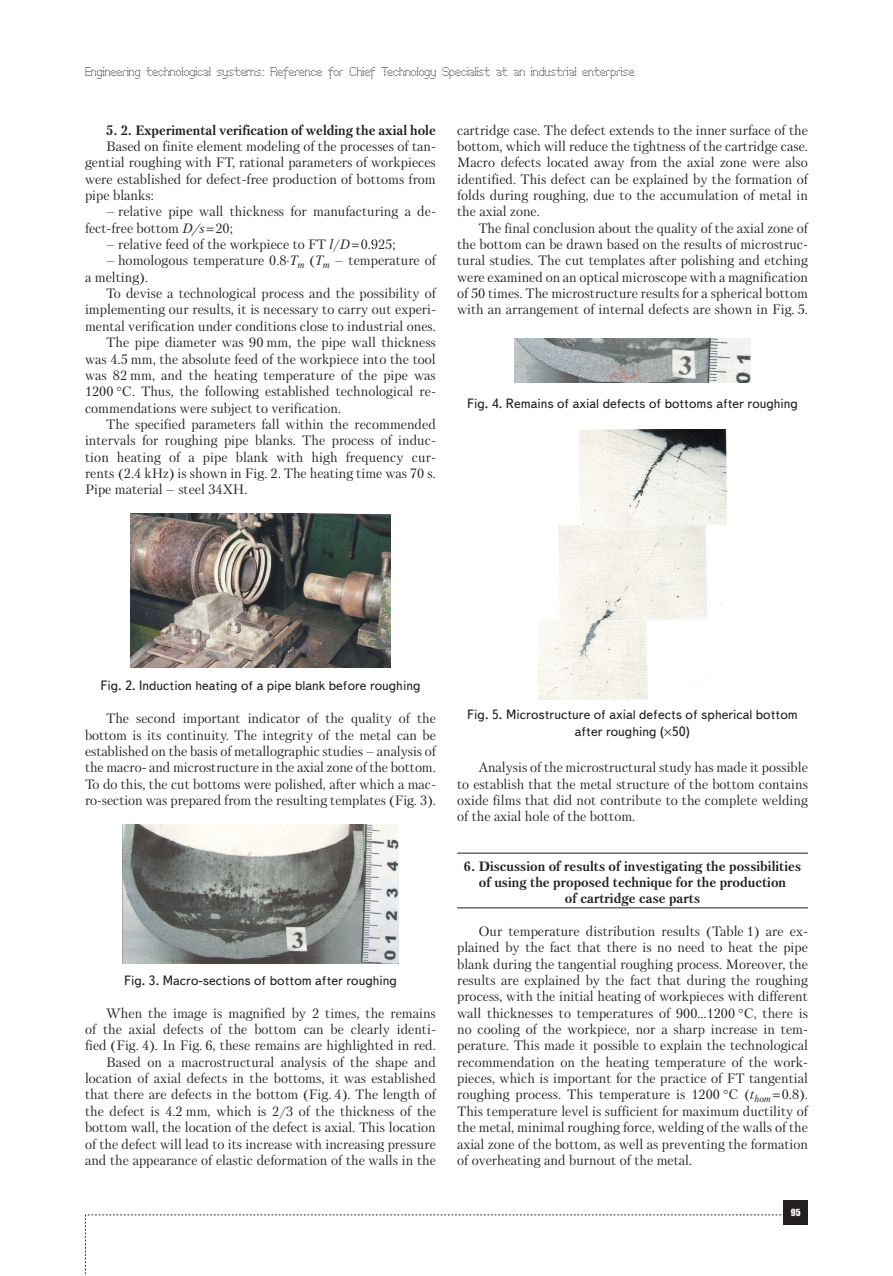
<style>
.page{position:relative;width:893px;height:1276px;background:#fff}
.page>*{position:absolute;margin:0;border:0;box-sizing:border-box;transform-origin:0 0}
.Text__англ__отступ{font:13.5px/16.4px "Petersburg C";color:#231f20;text-align:justify}
.Подпись_рисунка{font:13.5px/16.2px "Text Book C";color:#231f20;text-align:center}
.Раздел_статьи{font:700 13.5px/16.4px "Petersburg C";color:#231f20;text-align:center}
.Text__англ__отступ-2{font:700 13.5px "Petersburg C";color:#231f20}
.t1{font:12px "Perfo C";letter-spacing:.015em;color:#231f20}
.t2{font:9px "Impact";color:#fff}
.s1{font-style:italic}
</style>
<div class="page">
<svg style="left:85px;top:1214px;width:699px;height:62px"></svg>
<div style="left:784px;top:1200px;width:24px;height:24px;background:#231f20"></div>
<img style="left:130px;top:513px;width:261px;height:154px">
<img style="left:122px;top:824px;width:276px;height:139px">
<hr style="left:457px;top:852px;width:351px;height:1px;background:#231f20">
<hr style="left:457px;top:907px;width:351px;height:1px;background:#231f20">
<img style="left:514px;top:338px;width:237px;height:45px">
<img style="left:539px;top:430px;width:187px;height:269px">
<p class="t1" style="left:85px;top:65px;width:551px">Engineering technological systems: Reference for Chief Technology Specialist at an industrial enterprise</p>
<p class="Text__англ__отступ-2" style="left:106px;top:121px;width:331px">5. 2. Experimental verification of welding the axial hole</p>
<p class="Text__англ__отступ" style="left:85px;top:138px;width:352px;text-indent:21px">Based on finite element modeling of the processes of tan&shy;gential roughing with FT, rational parameters of workpieces were established for defect-free production of bottoms from pipe blanks:</p>
<p class="Text__англ__отступ" style="left:85px;top:203px;width:352px;text-indent:21px">– relative pipe wall thickness for manufacturing a de&shy;fect-free bottom <span class="s1">D/s</span> 20;</p>
<p class="Text__англ__отступ" style="left:106px;top:236px;width:291px">– relative feed of the workpiece to FT <span class="s1">l</span>/<span class="s1">D</span> 0.925;</p>
<p class="Text__англ__отступ" style="left:85px;top:252px;width:352px;text-indent:21px">– homologous temperature 0.8·<span class="s1">T</span><sub>m</sub> (<span class="s1">T</span><sub>m</sub> – temperature of a melting).</p>
<p class="Text__англ__отступ" style="left:85px;top:285px;width:352px;text-indent:21px">To devise a technological process and the possibility of implementing our results, it is necessary to carry out experi&shy;mental verification under conditions close to industrial ones.</p>
<p class="Text__англ__отступ" style="left:85px;top:334px;width:352px;text-align:left;text-indent:21px">The pipe diameter was 90 mm, the pipe wall thickness was 4.5 mm, the absolute feed of the workpiece into the tool was 82 mm, and the heating temperature of the pipe was 1200 C. Thus, the following established technological re&shy;commendations were subject to verification.</p>
<p class="Text__англ__отступ" style="left:85px;top:416px;width:352px;text-indent:21px">The specified parameters fall within the recommended intervals for roughing pipe blanks. The process of induc&shy;tion heating of a pipe blank with high frequency cur&shy;rents (2.4 kHz) is shown in Fig. 2. The heating time was 70 s.<br>Pipe material – steel 34ХН.</p>
<p class="Text__англ__отступ" style="left:457px;top:122px;width:352px">cartridge case. The defect extends to the inner surface of the bottom, which will reduce the tightness of the cartridge case.<br>Macro defects located away from the axial zone were also identified. This defect can be explained by the formation of folds during roughing, due to the accumulation of metal in the axial zone.</p>
<p class="Text__англ__отступ" style="left:457px;top:220px;width:352px;text-indent:21px">The final conclusion about the quality of the axial zone of the bottom can be drawn based on the results of microstruc&shy;tural studies. The cut templates after polishing and etching were examined on an optical microscope with a magnification of 50 times. The microstructure results for a spherical bottom with an arrangement of internal defects are shown in Fig. 5.</p>
<p class="Подпись_рисунка" style="left:467px;top:396px;width:332px">Fig. 4. Remains of axial defects of bottoms after roughing</p>
<p class="Подпись_рисунка" style="left:100px;top:677px;width:321px">Fig. 2. Induction heating of a pipe blank before roughing</p>
<p class="Text__англ__отступ" style="left:85px;top:710px;width:352px;text-indent:21px">The second important indicator of the quality of the bottom is its continuity. The integrity of the metal can be established on the basis of metallographic studies – analysis of the macro- and microstructure in the axial zone of the bottom.<br>To do this, the cut bottoms were polished, after which a mac&shy;ro-section was prepared from the resulting templates (Fig. 3).</p>
<p class="Подпись_рисунка" style="left:124px;top:972px;width:274px">Fig. 3. Macro-sections of bottom after roughing</p>
<p class="Text__англ__отступ" style="left:85px;top:1004px;width:352px;text-indent:21px">When the image is magnified by 2 times, the remains of the axial defects of the bottom can be clearly identi&shy;fied (Fig. 4). In Fig. 6, these remains are highlighted in red.</p>
<p class="Text__англ__отступ" style="left:85px;top:1053px;width:352px;text-indent:21px">Based on a macrostructural analysis of the shape and location of axial defects in the bottoms, it was established that there are defects in the bottom (Fig. 4). The length of the defect is 4.2 mm, which is 2/3 of the thickness of the bottom wall, the location of the defect is axial. This location of the defect will lead to its increase with increasing pressure and the appearance of elastic deformation of the walls in the</p>
<p class="Подпись_рисунка" style="left:467px;top:707px;width:332px">Fig. 5. Microstructure of axial defects of spherical bottom after roughing ( 50)</p>
<p class="Text__англ__отступ" style="left:457px;top:759px;width:352px;text-indent:21px">Analysis of the microstructural study has made it possible to establish that the metal structure of the bottom contains oxide films that did not contribute to the complete welding of the axial hole of the bottom.</p>
<p class="Раздел_статьи" style="left:464px;top:857px;width:339px">6. Discussion of results of investigating the possibilities of using the proposed technique for the production<br>of cartridge case parts</p>
<p class="Text__англ__отступ" style="left:457px;top:923px;width:352px;text-indent:21px">Our temperature distribution results (Table 1) are ex&shy;plained by the fact that there is no need to heat the pipe blank during the tangential roughing process. Moreover, the results are explained by the fact that during the roughing process, with the initial heating of workpieces with different wall thicknesses to temperatures of 900...1200 C, there is no cooling of the workpiece, nor a sharp increase in tem&shy;perature. This made it possible to explain the technological recommendation on the heating temperature of the work&shy;pieces, which is important for the practice of FT tangential roughing process. This temperature is 1200 C (<span class="s1">t</span><sub>hom</sub> 0.8).<br>This temperature level is sufficient for maximum ductility of the metal, minimal roughing force, welding of the walls of the axial zone of the bottom, as well as preventing the formation of overheating and burnout of the metal.</p>
<p class="t2" style="left:791px;top:1205px;width:11px">95</p>
</div>
